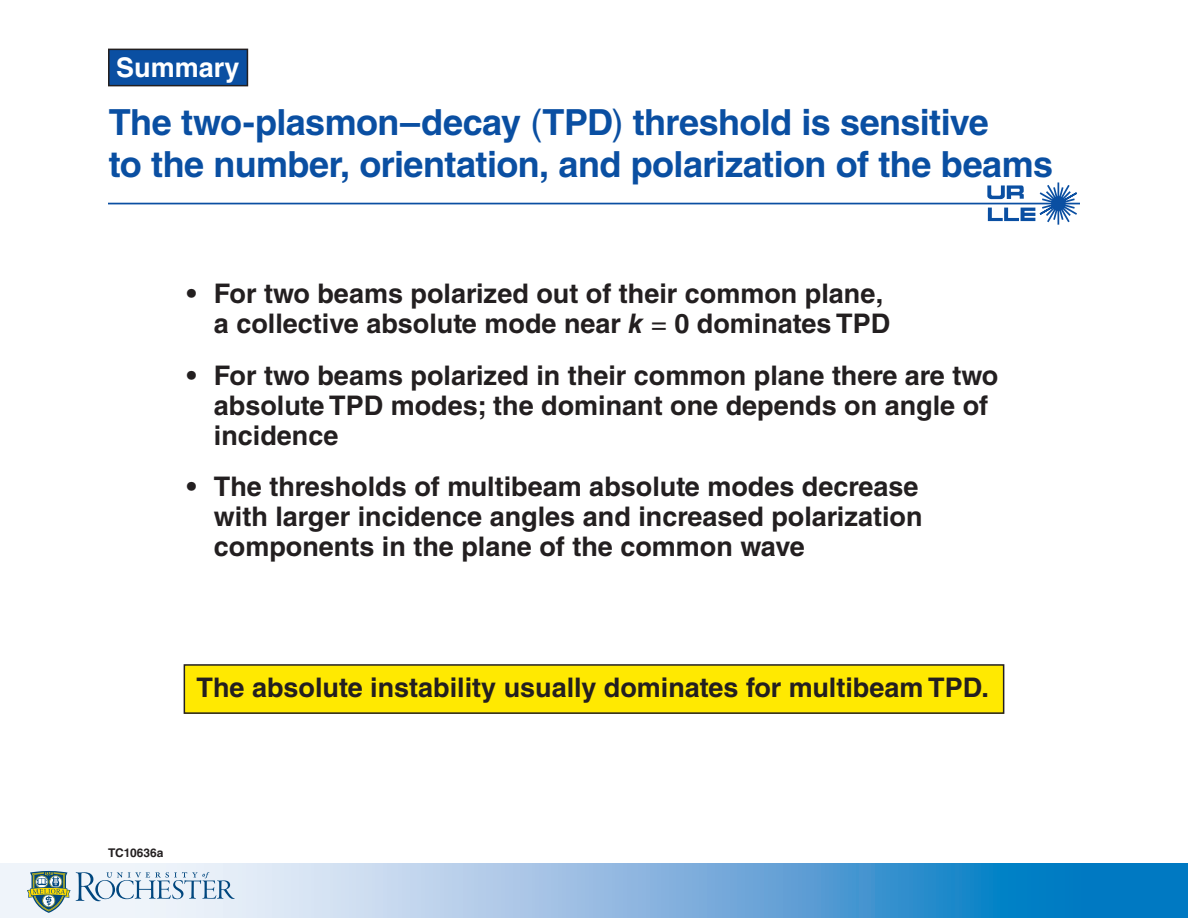
<style>
.page{position:relative;width:1188px;height:918px;background:#fff}
.page>*{position:absolute;margin:0;border:0;box-sizing:border-box;transform-origin:0 0}
.t1{font:700 36px/42px "Helvetica LT Std";letter-spacing:-.015em;color:#0a4fa2}
.t2{font:700 27px/30px "Helvetica LT Std";color:#231f20}
.t3{font:700 27px "Helvetica LT Std";color:#fff}
.t4{font:700 12px "Helvetica LT Std";color:#231f20}
.s1{font-weight:400}
.s2{font-style:italic}
</style>
<div class="page">
<div style="left:109px;top:49px;width:138px;height:37px;background:#0a4fa2"></div>
<div style="left:108px;top:49px;width:140px;height:37px;border:2px solid #231f20"></div>
<svg style="left:987px;top:182px;width:92px;height:43px"></svg>
<hr style="left:108px;top:203px;width:972px;height:1px;background:#0a4fa2">
<svg style="left:0;top:864px;width:1188px;height:54px;background:#77b1dc"></svg>
<svg style="left:27px;top:871px;width:208px;height:42px"></svg>
<div style="left:184px;top:665px;width:820px;height:48px;background:#ffe901"></div>
<div style="left:184px;top:664px;width:820px;height:50px;border:2px solid #231f20"></div>
<p class="t3" style="left:116px;top:51px;width:125px">Summary</p>
<p class="t1" style="left:109px;top:100px;width:946px">The two-plasmon–decay <span class="s1">(</span>TPD<span class="s1">)</span> threshold is sensitive<br>to the number, orientation, and polarization of the beams</p>
<p class="t2" style="left:187px;top:278px;width:705px;text-align:right">• For two beams polarized out of their common plane, a collective absolute mode near <span class="s2">k</span> <span class="s1">=</span> 0 dominates TPD</p>
<p class="t2" style="left:214px;top:360px;width:786px;text-indent:-27px">• For two beams polarized in their common plane there are two absolute TPD modes; the dominant one depends on angle of incidence</p>
<p class="t2" style="left:214px;top:472px;width:710px;text-indent:-27px">• The thresholds of multibeam absolute modes decrease with larger incidence angles and increased polarization components in the plane of the common wave</p>
<p class="t2" style="left:197px;top:672px;width:794px">The absolute instability usually dominates for multibeam TPD.</p>
<p class="t4" style="left:108px;top:846px;width:57px">TC10636a</p>
</div>
